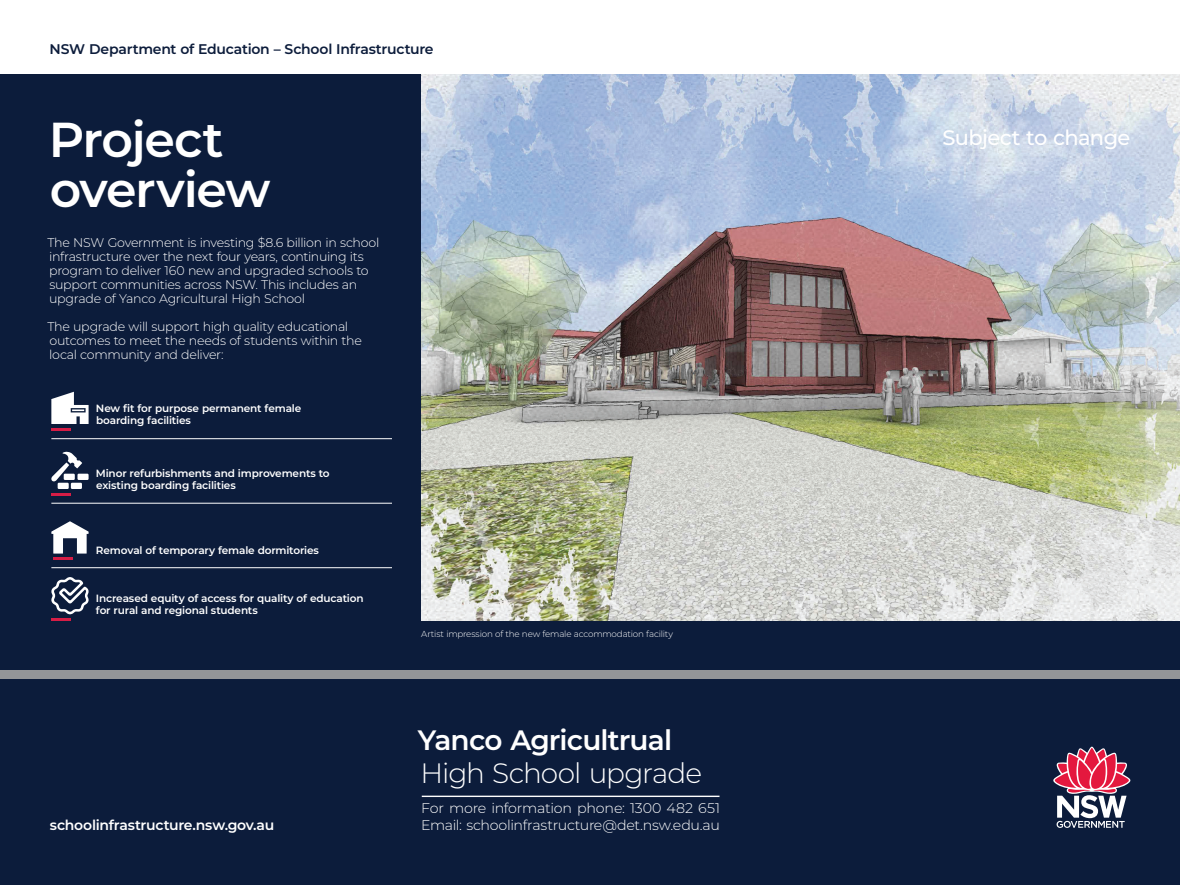
<style>
.page{position:relative;width:1180px;height:885px;background:#fff}
.page>*{position:absolute;margin:0;border:0;box-sizing:border-box;transform-origin:0 0}
.t1{font:600 49px/50.4px "Montserrat";letter-spacing:-.03em;color:#fff}
.t2{font:600 28px "Montserrat";letter-spacing:-.03em;color:#fff}
.t3{font:300 28px "Montserrat";letter-spacing:-.035em;color:#fff}
.t4{font:500 21px "Montserrat";letter-spacing:-.03em;color:#fff}
.t5{font:300 14px/16.8px "Montserrat";letter-spacing:-.02em;color:#fff}
.t6{font:600 14px "Montserrat";letter-spacing:-.015em;color:#0c1c3b}
.t7{font:600 14px "Montserrat";letter-spacing:-.015em;color:#fff}
.t8{font:300 12.6px/14px "Montserrat";letter-spacing:-.025em;color:#fff}
.t9{font:600 10.5px/12.2px "Montserrat";letter-spacing:-.015em;color:#fff}
.t10{font:300 8.75px "Montserrat";letter-spacing:-.02em;color:#fff}
</style>
<div class="page">
<div style="left:0;top:75px;width:1180px;height:810px;background:#0c1c3b"></div>
<hr style="left:422px;top:795px;width:297px;height:2px;background:#fff">
<div style="left:0;top:670px;width:1180px;height:8px;background:#939598"></div>
<svg style="left:1053px;top:746px;width:77px;height:82px"></svg>
<img style="left:422px;top:75px;width:758px;height:545px">
<hr style="left:51px;top:438px;width:341px;height:1px;background:#fff">
<hr style="left:51px;top:503px;width:341px;height:1px;background:#fff">
<svg style="left:51px;top:392px;width:38px;height:32px"></svg>
<hr style="left:51px;top:428px;width:20px;height:3px;background:#d61d46">
<hr style="left:51px;top:567px;width:341px;height:1px;background:#fff">
<svg style="left:51px;top:451px;width:38px;height:38px"></svg>
<hr style="left:51px;top:493px;width:20px;height:3px;background:#d61d46">
<svg style="left:51px;top:521px;width:38px;height:32px"></svg>
<hr style="left:53px;top:557px;width:20px;height:3px;background:#d61d46">
<svg style="left:51px;top:577px;width:38px;height:37px"></svg>
<hr style="left:51px;top:618px;width:20px;height:3px;background:#d61d46">
<p class="t6" style="left:49px;top:39px;width:386px">NSW Department of Education – School Infrastructure</p>
<h1 class="t1" style="left:49px;top:112px;width:223px">Project overview</h1>
<p class="t8" style="left:47px;top:235px;width:333px">The NSW Government is investing $8.6 billion in school infrastructure over the next four years, continuing its program to deliver 160 new and upgraded schools to support communities across NSW. This includes an upgrade of Yanco Agricultural High School</p>
<p class="t8" style="left:47px;top:319px;width:316px">The upgrade will support high quality educational outcomes to meet the needs of students within the local community and deliver:</p>
<p class="t9" style="left:96px;top:401px;width:207px">New fit for purpose permanent female boarding facilities</p>
<p class="t9" style="left:96px;top:466px;width:235px">Minor refurbishments and improvements to existing boarding facilities</p>
<p class="t9" style="left:96px;top:543px;width:224px">Removal of temporary female dormitories</p>
<p class="t9" style="left:96px;top:592px;width:269px">Increased equity of access for quality of education for rural and regional students</p>
<p class="t7" style="left:50px;top:815px;width:226px">schoolinfrastructure.nsw.gov.au</p>
<p class="t10" style="left:421px;top:628px;width:253px">Artist impression of the new female accommodation facility</p>
<h2 class="t2" style="left:418px;top:720px;width:256px">Yanco Agricultrual</h2>
<h2 class="t3" style="left:421px;top:754px;width:283px">High School upgrade</h2>
<p class="t5" style="left:421px;top:799px;width:300px">For more information phone: 1300 482 651<br>Email: schoolinfrastructure@det.nsw.edu.au</p>
<h3 class="t4" style="left:942px;top:123px;width:189px">Subject to change</h3>
</div>
